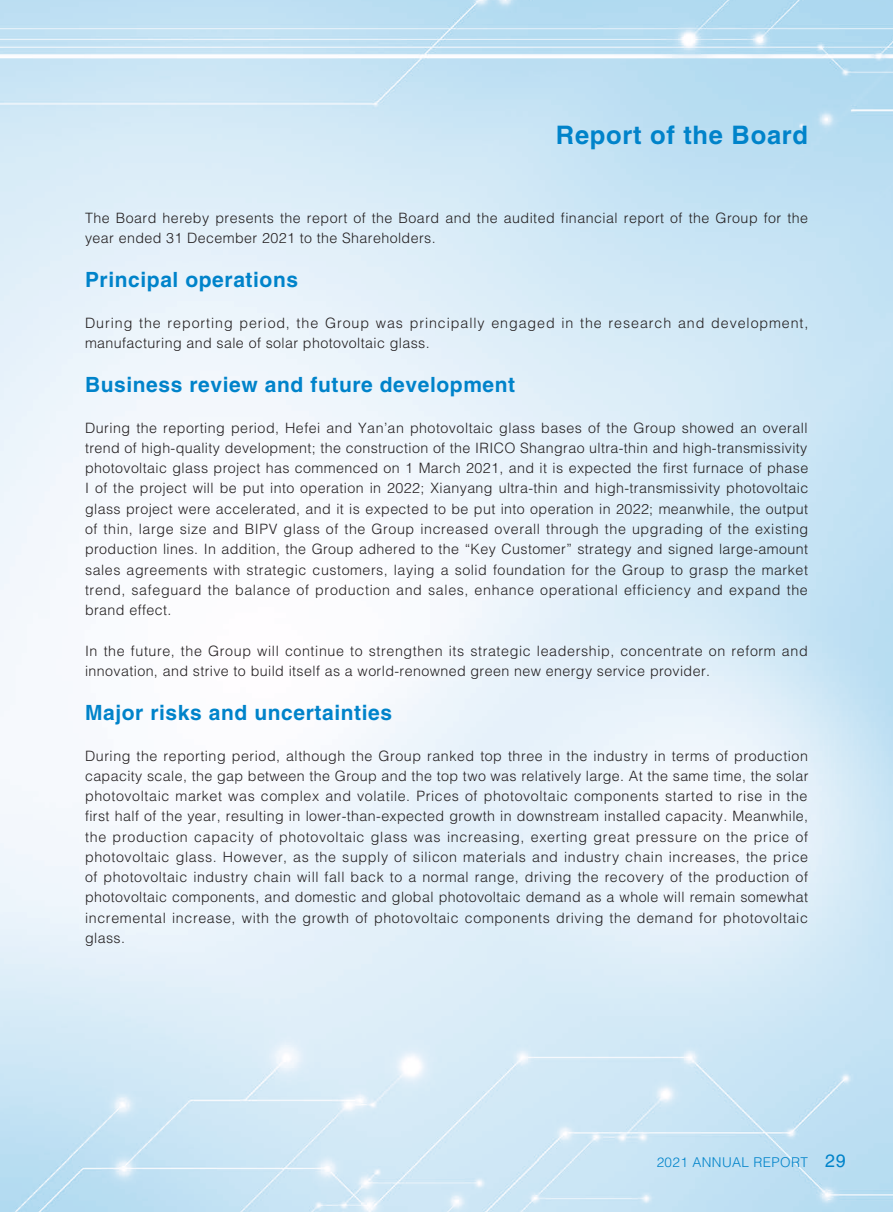
<style>
.page{position:relative;width:893px;height:1212px;background:#fff}
.page>*{position:absolute;margin:0;border:0;box-sizing:border-box;transform-origin:0 0}
.t1{font:700 25.5px "Helvetica LT Std";letter-spacing:.03em;color:#0083ca}
.t2{font:700 21px "Helvetica LT Std";letter-spacing:.03em;color:#0083ca}
.t3{font:300 14.25px/20.2px "Helvetica LT Std";letter-spacing:.035em;color:#231f20}
.t4{font:300 14.25px/20.2px "Helvetica LT Std";letter-spacing:.065em;color:#231f20}
.t5{font:300 13.5px "Helvetica LT Std";letter-spacing:.03em;color:#0083ca}
.s1{font-weight:400;font-size:18px}
</style>
<div class="page">
<img style="left:0;top:0;width:893px;height:1212px">
<h1 class="t1" style="left:556px;top:119px;width:254px">Report of the Board</h1>
<p class="t3" style="left:85px;top:207px;width:725px">The Board hereby presents the report of the Board and the audited financial report of the Group for the year ended 31 December 2021 to the Shareholders.</p>
<h2 class="t2" style="left:85px;top:267px;width:215px">Principal operations</h2>
<p class="t4" style="left:85px;top:312px;width:725px">During the reporting period, the Group was principally engaged in the research and development, manufacturing and sale of solar photovoltaic glass.</p>
<h2 class="t2" style="left:85px;top:372px;width:432px">Business review and future development</h2>
<p class="t3" style="left:85px;top:417px;width:725px;text-align:justify">During the reporting period, Hefei and Yan’an photovoltaic glass bases of the Group showed an overall trend of high-quality development; the construction of the IRICO Shangrao ultra-thin and high-transmissivity photovoltaic glass project has commenced on 1 March 2021, and it is expected the first furnace of phase I of the project will be put into operation in 2022; Xianyang ultra-thin and high-transmissivity photovoltaic glass project were accelerated, and it is expected to be put into operation in 2022; meanwhile, the output of thin, large size and BIPV glass of the Group increased overall through the upgrading of the existing production lines. In addition, the Group adhered to the “Key Customer” strategy and signed large-amount sales agreements with strategic customers, laying a solid foundation for the Group to grasp the market trend, safeguard the balance of production and sales, enhance operational efficiency and expand the brand effect.</p>
<p class="t3" style="left:85px;top:640px;width:724px">In the future, the Group will continue to strengthen its strategic leadership, concentrate on reform and innovation, and strive to build itself as a world-renowned green new energy service provider.</p>
<h2 class="t2" style="left:85px;top:700px;width:309px">Major risks and uncertainties</h2>
<p class="t3" style="left:85px;top:745px;width:725px;text-align:justify">During the reporting period, although the Group ranked top three in the industry in terms of production capacity scale, the gap between the Group and the top two was relatively large. At the same time, the solar photovoltaic market was complex and volatile. Prices of photovoltaic components started to rise in the first half of the year, resulting in lower-than-expected growth in downstream installed capacity. Meanwhile, the production capacity of photovoltaic glass was increasing, exerting great pressure on the price of photovoltaic glass. However, as the supply of silicon materials and industry chain increases, the price of photovoltaic industry chain will fall back to a normal range, driving the recovery of the production of photovoltaic components, and domestic and global photovoltaic demand as a whole will remain somewhat incremental increase, with the growth of photovoltaic components driving the demand for photovoltaic glass.</p>
<p class="t5" style="left:657px;top:1154px;width:191px">2021 ANNUAL REPORT <span class="s1">29</span></p>
</div>
